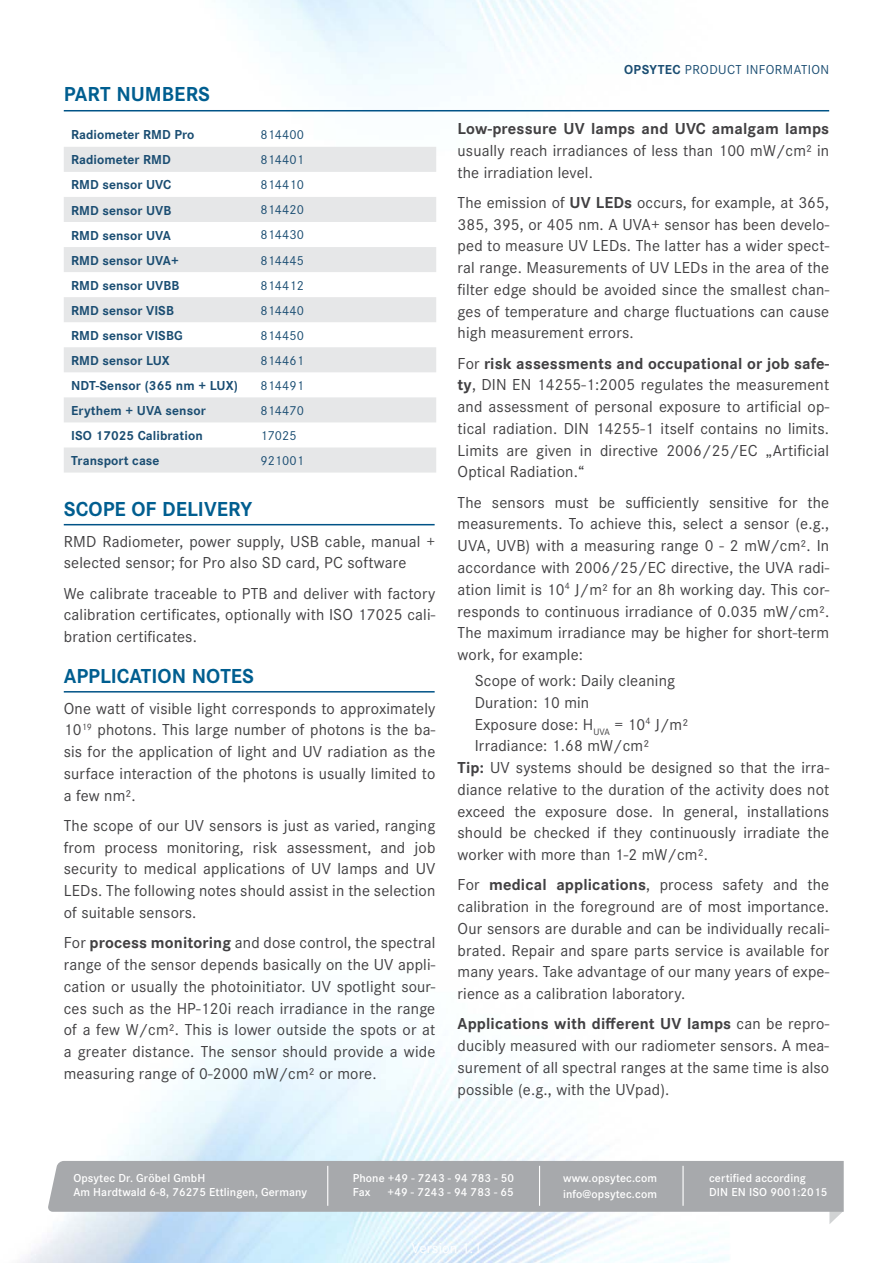
<style>
.page{position:relative;width:893px;height:1263px;background:#fff}
.page>*{position:absolute;margin:0;border:0;box-sizing:border-box;transform-origin:0 0}
.t1{font:700 21px "Corporate S";color:#005e90}
.t2{font:16.5px/21.8px "Corporate S";letter-spacing:.01em;color:#414042;text-align:justify}
.t3{font:700 16.5px "Corporate S";letter-spacing:.01em;color:#414042}
.t4{font:15px "Corporate S";letter-spacing:.01em;color:#fff}
.t5{font:700 13.5px "Corporate S";letter-spacing:.005em;color:#1a4d72}
.t6{font:13.5px "Corporate S";letter-spacing:.005em;color:#1a4d72}
.t7{font:13.5px "Corporate S";letter-spacing:.03em;color:#1a4d72}
.t8{font:600 12px/14.4px "Corporate S";letter-spacing:.01em;color:#fff}
.s1{font-weight:700}
</style>
<div class="page">
<img style="left:21px;top:1024px;width:708px;height:239px">
<svg style="left:48px;top:1161px;width:796px;height:63px"></svg>
<hr style="left:327px;top:1166px;width:1px;height:40px;background:#fff">
<hr style="left:539px;top:1166px;width:1px;height:40px;background:#fff">
<hr style="left:682px;top:1166px;width:2px;height:40px;background:#fff">
<hr style="left:64px;top:110px;width:765px;height:1px;background:#005387">
<svg style="left:64px;top:147px;width:372px;height:326px;fill:#e6e7e8"></svg>
<hr style="left:64px;top:524px;width:371px;height:1px;background:#005387">
<hr style="left:64px;top:691px;width:371px;height:1px;background:#005387">
<p class="t1" style="left:64px;top:82px;width:24px">Part</p>
<p class="t1" style="left:116px;top:82px;width:70px">numbers</p>
<p class="t5" style="left:71px;top:127px;width:125px">Radiometer RMD Pro</p>
<p class="t6" style="left:260px;top:127px;width:45px">814400</p>
<p class="t5" style="left:71px;top:152px;width:101px">Radiometer RMD</p>
<p class="t6" style="left:260px;top:152px;width:45px">814401</p>
<p class="t5" style="left:71px;top:177px;width:102px">RMD sensor UVC</p>
<p class="t6" style="left:260px;top:177px;width:45px">814410</p>
<p class="t5" style="left:71px;top:202px;width:100px">RMD sensor UVB</p>
<p class="t6" style="left:260px;top:202px;width:45px">814420</p>
<p class="t5" style="left:71px;top:227px;width:101px">RMD sensor UVA</p>
<p class="t6" style="left:260px;top:227px;width:45px">814430</p>
<p class="t5" style="left:71px;top:252px;width:109px">RMD sensor UVA+</p>
<p class="t6" style="left:260px;top:252px;width:45px">814445</p>
<p class="t5" style="left:71px;top:277px;width:101px">RMD sensor UVBB</p>
<p class="t6" style="left:260px;top:277px;width:45px">814412</p>
<p class="t5" style="left:71px;top:302px;width:100px">RMD sensor VISB</p>
<p class="t6" style="left:260px;top:302px;width:45px">814440</p>
<p class="t5" style="left:71px;top:327px;width:104px">RMD sensor VISBG</p>
<p class="t6" style="left:260px;top:327px;width:45px">814450</p>
<p class="t5" style="left:71px;top:353px;width:100px">RMD sensor LUX</p>
<p class="t6" style="left:260px;top:353px;width:45px">814461</p>
<p class="t5" style="left:71px;top:378px;width:168px">NDT-Sensor (365 nm + LUX)</p>
<p class="t6" style="left:260px;top:378px;width:45px">814491</p>
<p class="t5" style="left:71px;top:403px;width:136px">Erythem + UVA sensor</p>
<p class="t6" style="left:260px;top:403px;width:45px">814470</p>
<p class="t5" style="left:71px;top:428px;width:133px">ISO 17025 Calibration</p>
<p class="t6" style="left:260px;top:428px;width:38px">17025</p>
<p class="t5" style="left:71px;top:453px;width:90px">Transport case</p>
<p class="t6" style="left:260px;top:453px;width:45px">921001</p>
<p class="t1" style="left:64px;top:497px;width:14px">scope</p>
<p class="t1" style="left:131px;top:497px;width:43px">of deliver</p>
<p class="t1" style="left:240px;top:497px;width:13px">y</p>
<p class="t2" style="left:64px;top:530px;width:373px">RMD Radiometer, power supply, USB cable, manual + selected sensor; for Pro also SD card, PC software</p>
<p class="t2" style="left:64px;top:582px;width:373px">We calibrate traceable to PTB and deliver with factory calibration certificates, optionally with ISO 17025 cali&shy;bration certificates.</p>
<p class="t1" style="left:64px;top:664px;width:25px">Application</p>
<p class="t1" style="left:192px;top:664px;width:64px">NOTES</p>
<p class="t2" style="left:64px;top:697px;width:373px">One watt of visible light corresponds to approximately 10<sup>19</sup> photons. This large number of photons is the ba&shy;sis for the application of light and UV radiation as the surface interaction of the photons is usually limited to a few nm².</p>
<p class="t2" style="left:64px;top:815px;width:373px">The scope of our UV sensors is just as varied, ranging from process monitoring, risk assessment, and job security to medical applications of UV lamps and UV LEDs. The following notes should assist in the selection of suitable sensors.</p>
<p class="t2" style="left:64px;top:932px;width:373px">For <span class="s1">process monitoring</span> and dose control, the spectral range of the sensor depends basically on the UV appli&shy;cation or usually the photoinitiator. UV spotlight sour&shy;ces such as the HP-120i reach irradiance in the range of a few W/cm². This is lower outside the spots or at a greater distance. The sensor should provide a wide measuring range of 0-2000 mW/cm² or more.</p>
<p class="t7" style="left:624px;top:62px;width:207px"><span class="s1">Opsytec</span> Product Information</p>
<p class="t3" style="left:458px;top:119px;width:373px">Low-pressure UV lamps and UVC amalgam lamps</p>
<p class="t2" style="left:458px;top:140px;width:373px">usually reach irradiances of less than 100 mW/cm² in the irradiation level.</p>
<p class="t2" style="left:458px;top:192px;width:373px">The emission of <span class="s1">UV LEDs</span> occurs, for example, at 365, 385, 395, or 405 nm. A UVA+ sensor has been develo&shy;ped to measure UV LEDs. The latter has a wider spect&shy;ral range. Measurements of UV LEDs in the area of the filter edge should be avoided since the smallest chan&shy;ges of temperature and charge fluctuations can cause high measurement errors.</p>
<p class="t2" style="left:458px;top:352px;width:373px">For <span class="s1">risk assessments and occupational or job safe&shy;ty</span>, DIN EN 14255-1:2005 regulates the measurement and assessment of personal exposure to artificial op&shy;tical radiation. DIN 14255-1 itself contains no limits.<br>Limits are given in directive 2006/25/EC „Artificial Optical Radiation.“</p>
<p class="t2" style="left:458px;top:491px;width:373px">The sensors must be sufficiently sensitive for the measurements. To achieve this, select a sensor (e.g., UVA, UVB) with a measuring range 0 - 2 mW/cm². In accordance with 2006/25/EC directive, the UVA radi&shy;ation limit is 10<sup>4</sup> J/m² for an 8h working day. This cor&shy;responds to continuous irradiance of 0.035 mW/cm².<br>The maximum irradiance may be higher for short-term work, for example:</p>
<p class="t2" style="left:475px;top:670px;width:202px">Scope of work: Daily cleaning</p>
<p class="t2" style="left:475px;top:691px;width:116px">Duration: 10 min</p>
<p class="t2" style="left:475px;top:713px;width:215px">Exposure dose: H<sub>UVA</sub> = 10<sup>4</sup> J/m²</p>
<p class="t2" style="left:475px;top:735px;width:176px">Irradiance: 1.68 mW/cm²</p>
<p class="t2" style="left:458px;top:757px;width:373px"><span class="s1">Tip:</span> UV systems should be designed so that the irra-</p>
<p class="t2" style="left:458px;top:778px;width:373px">diance relative to the duration of the activity does not</p>
<p class="t2" style="left:458px;top:800px;width:373px">exceed the exposure dose. In general, installations</p>
<p class="t2" style="left:458px;top:822px;width:373px">should be checked if they continuously irradiate the</p>
<p class="t2" style="left:458px;top:844px;width:252px">worker with more than 1-2 mW/cm².</p>
<p class="t2" style="left:458px;top:874px;width:373px">For <span class="s1">medical applications</span>, process safety and the calibration in the foreground are of most importance.<br>Our sensors are durable and can be individually recali&shy;brated. Repair and spare parts service is available for many years. Take advantage of our many years of expe&shy;rience as a calibration laboratory.</p>
<p class="t2" style="left:458px;top:1013px;width:373px"><span class="s1">Applications with different UV lamps</span> can be repro&shy;ducibly measured with our radiometer sensors. A mea&shy;surement of all spectral ranges at the same time is also possible (e.g., with the UVpad).</p>
<p class="t8" style="left:73px;top:1171px;width:235px">Opsytec Dr. Gröbel GmbH<br>Am Hardtwald 6-8, 76275 Ettlingen, Germany</p>
<p class="t8" style="left:353px;top:1171px;width:163px">Phone +49 - 7243 - 94 783 - 50<br>Fax</p>
<p class="t8" style="left:388px;top:1185px;width:128px">+49 - 7243 - 94 783 - 65</p>
<p class="t4" style="left:411px;top:1240px;width:72px">Version 1.1</p>
<p class="t8" style="left:563px;top:1170px;width:96px;line-height:16.2px">www.opsytec.com info@opsytec.com</p>
<p class="t8" style="left:709px;top:1171px;width:120px">certified according<br>DIN EN ISO 9001:2015</p>
</div>
